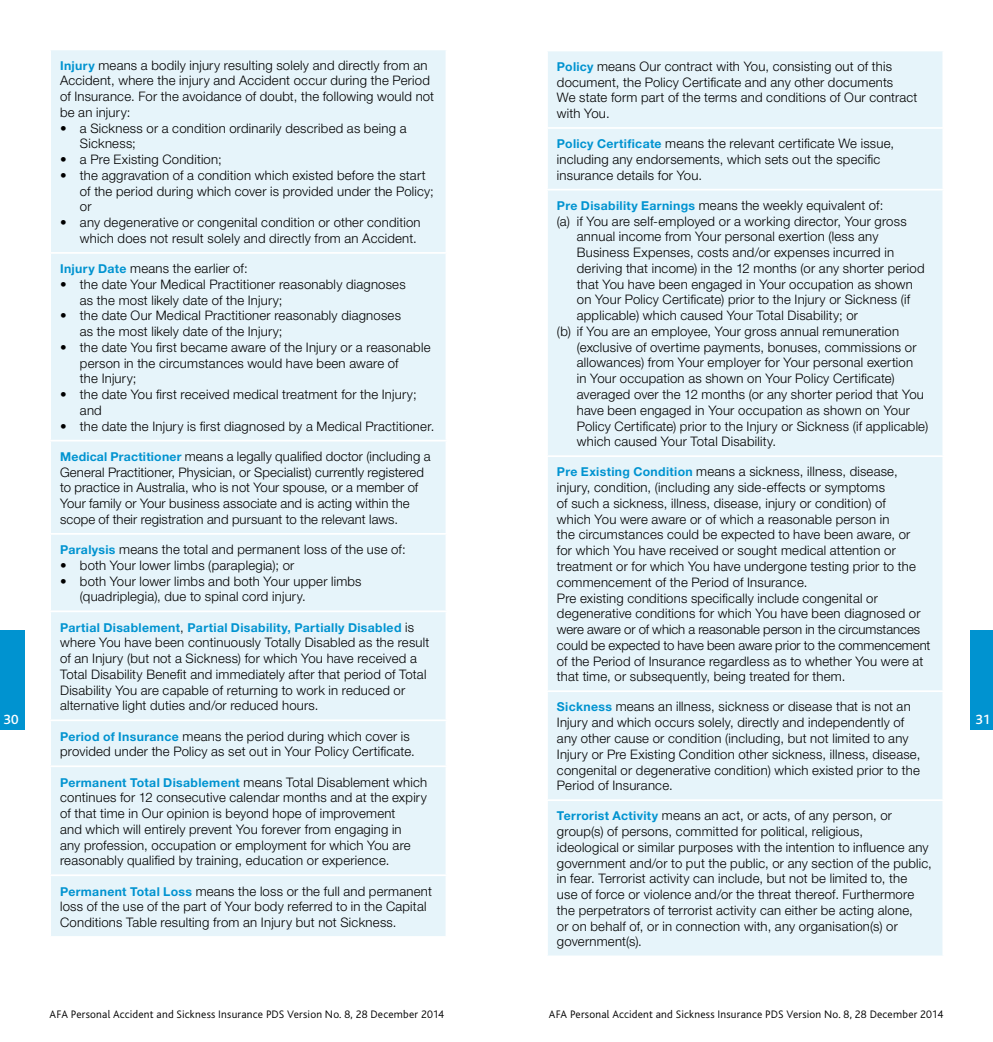
<style>
.page{position:relative;width:993px;height:1042px;background:#fff}
.page>*{position:absolute;margin:0;border:0;box-sizing:border-box;transform-origin:0 0}
.t1{font:500 14px "Bliss";color:#fff}
.t2{font:300 13.12px/15.8px "Helvetica Neue";letter-spacing:.015em;color:#000}
.t3{font:700 12.25px "Helvetica Neue";letter-spacing:.03em;color:#0093d0}
.t4{font:300 11.38px "Bliss";letter-spacing:.02em;color:#000}
.s1{font-weight:700;font-size:12.25px;color:#0093d0}
.s2{font-weight:300;font-size:13.12px;color:#000}
</style>
<div class="page">
<div style="left:0;top:630px;width:25px;height:99px;background:#0093d0"></div>
<div style="left:970px;top:630px;width:22px;height:99px;background:#0093d0"></div>
<div style="left:51px;top:50px;width:394px;height:886px;background:#e6f4fa"></div>
<hr style="left:49px;top:252px;width:398px;height:2px;background:#fff">
<hr style="left:49px;top:440px;width:398px;height:1px;background:#fff">
<hr style="left:49px;top:533px;width:398px;height:2px;background:#fff">
<hr style="left:49px;top:610px;width:398px;height:2px;background:#fff">
<hr style="left:49px;top:719px;width:398px;height:2px;background:#fff">
<hr style="left:49px;top:765px;width:398px;height:2px;background:#fff">
<hr style="left:49px;top:874px;width:398px;height:2px;background:#fff">
<div style="left:548px;top:51px;width:394px;height:904px;background:#e6f4fa"></div>
<hr style="left:546px;top:127px;width:397px;height:2px;background:#fff">
<hr style="left:546px;top:189px;width:397px;height:2px;background:#fff">
<hr style="left:546px;top:455px;width:397px;height:2px;background:#fff">
<hr style="left:546px;top:690px;width:397px;height:2px;background:#fff">
<hr style="left:546px;top:799px;width:397px;height:2px;background:#fff">
<p class="t2" style="left:60px;top:57px;width:375px"><span class="s1">Injury</span> means a bodily injury resulting solely and directly from an Accident, where the injury and Accident occur during the Period of Insurance. For the avoidance of doubt, the following would not be an injury:</p>
<p class="t2" style="left:80px;top:120px;width:328px;text-indent:-20px">• a Sickness or a condition ordinarily described as being a<br>Sickness;</p>
<p class="t2" style="left:60px;top:151px;width:163px">• a Pre Existing Condition;</p>
<p class="t2" style="left:80px;top:167px;width:355px;text-indent:-20px">• the aggravation of a condition which existed before the start of the period during which cover is provided under the Policy; or</p>
<p class="t2" style="left:60px;top:214px;width:362px;text-align:right">• any degenerative or congenital condition or other condition which does not result solely and directly from an Accident.</p>
<p class="t2" style="left:60px;top:260px;width:189px"><span class="s1">Injury Date</span> means the earlier of:</p>
<p class="t2" style="left:80px;top:276px;width:327px;text-indent:-20px">• the date Your Medical Practitioner reasonably diagnoses as the most likely date of the Injury;</p>
<p class="t2" style="left:80px;top:308px;width:322px;text-indent:-20px">• the date Our Medical Practitioner reasonably diagnoses as the most likely date of the Injury;</p>
<p class="t2" style="left:80px;top:339px;width:352px;text-indent:-20px">• the date You first became aware of the Injury or a reasonable person in the circumstances would have been aware of<br>the Injury;</p>
<p class="t2" style="left:80px;top:386px;width:338px;text-indent:-20px">• the date You first received medical treatment for the Injury; and</p>
<p class="t2" style="left:60px;top:418px;width:375px">• the date the Injury is first diagnosed by a Medical Practitioner.</p>
<p class="t2" style="left:60px;top:448px;width:372px"><span class="s1">Medical Practitioner</span> means a legally qualified doctor (including a General Practitioner, Physician, or Specialist) currently registered to practice in Australia, who is not Your spouse, or a member of Your family or Your business associate and is acting within the scope of their registration and pursuant to the relevant laws.</p>
<p class="t2" style="left:60px;top:541px;width:347px"><span class="s1">Paralysis</span> means the total and permanent loss of the use of:</p>
<p class="t2" style="left:60px;top:557px;width:236px">• both Your lower limbs (paraplegia); or</p>
<p class="t2" style="left:80px;top:573px;width:283px;text-indent:-20px">• both Your lower limbs and both Your upper limbs (quadriplegia), due to spinal cord injury.</p>
<p class="t3" style="left:60px;top:620px;width:355px">Partial Disablement<span class="s2">,</span> Partial Disability, Partially Disabled <span class="s2">is</span></p>
<p class="t2" style="left:60px;top:634px;width:371px">where You have been continuously Totally Disabled as the result of an Injury (but not a Sickness) for which You have received a Total Disability Benefit and immediately after that period of Total Disability You are capable of returning to work in reduced or alternative light duties and/or reduced hours.</p>
<p class="t2" style="left:60px;top:728px;width:356px"><span class="s1">Period of Insurance</span> means the period during which cover is provided under the Policy as set out in Your Policy Certificate.</p>
<p class="t2" style="left:60px;top:774px;width:368px"><span class="s1">Permanent Total Disablement</span> means Total Disablement which continues for 12 consecutive calendar months and at the expiry of that time in Our opinion is beyond hope of improvement<br>and which will entirely prevent You forever from engaging in<br>any profession, occupation or employment for which You are reasonably qualified by training, education or experience.</p>
<p class="t2" style="left:60px;top:882px;width:373px"><span class="s1">Permanent Total Loss</span> means the loss or the full and permanent loss of the use of the part of Your body referred to in the Capital<br>Conditions Table resulting from an Injury but not Sickness.</p>
<p class="t2" style="left:556px;top:58px;width:362px"><span class="s1">Policy</span> means Our contract with You, consisting out of this document, the Policy Certificate and any other documents<br>We state form part of the terms and conditions of Our contract with You.</p>
<p class="t2" style="left:556px;top:135px;width:338px"><span class="s1">Policy Certificate</span> means the relevant certificate We issue, including any endorsements, which sets out the specific insurance details for You.</p>
<p class="t2" style="left:556px;top:197px;width:328px"><span class="s1">Pre Disability Earnings</span> means the weekly equivalent of:</p>
<p class="t2" style="left:556px;top:213px;width:351px">(a) if You are self-employed or a working director, Your gross</p>
<p class="t2" style="left:576px;top:229px;width:303px">annual income from Your personal exertion (less any</p>
<p class="t2" style="left:576px;top:244px;width:319px">Business Expenses, costs and/or expenses incurred in</p>
<p class="t2" style="left:576px;top:260px;width:349px">deriving that income) in the 12 months (or any shorter period</p>
<p class="t2" style="left:576px;top:276px;width:337px">that You have been engaged in Your occupation as shown</p>
<p class="t2" style="left:576px;top:292px;width:335px">on Your Policy Certificate) prior to the Injury or Sickness (if</p>
<p class="t2" style="left:576px;top:307px;width:283px">applicable) which caused Your Total Disability; or</p>
<p class="t2" style="left:556px;top:323px;width:343px">(b) if You are an employee, Your gross annual remuneration</p>
<p class="t2" style="left:576px;top:339px;width:341px">(exclusive of overtime payments, bonuses, commissions or</p>
<p class="t2" style="left:576px;top:355px;width:338px">allowances) from Your employer for Your personal exertion</p>
<p class="t2" style="left:576px;top:370px;width:319px">in Your occupation as shown on Your Policy Certificate)</p>
<p class="t2" style="left:576px;top:386px;width:348px">averaged over the 12 months (or any shorter period that You</p>
<p class="t2" style="left:576px;top:402px;width:334px">have been engaged in Your occupation as shown on Your</p>
<p class="t2" style="left:576px;top:418px;width:353px">Policy Certificate) prior to the Injury or Sickness (if applicable)</p>
<p class="t2" style="left:576px;top:433px;width:201px">which caused Your Total Disability.</p>
<p class="t2" style="left:556px;top:464px;width:375px"><span class="s1">Pre Existing Condition</span> means a sickness, illness, disease, injury, condition, (including any side-effects or symptoms<br>of such a sickness, illness, disease, injury or condition) of<br>which You were aware or of which a reasonable person in<br>the circumstances could be expected to have been aware, or<br>for which You have received or sought medical attention or treatment or for which You have undergone testing prior to the commencement of the Period of Insurance.<br>Pre existing conditions specifically include congenital or degenerative conditions for which You have been diagnosed or were aware or of which a reasonable person in the circumstances could be expected to have been aware prior to the commencement of the Period of Insurance regardless as to whether You were at that time, or subsequently, being treated for them.</p>
<p class="t2" style="left:556px;top:698px;width:365px"><span class="s1">Sickness</span> means an illness, sickness or disease that is not an Injury and which occurs solely, directly and independently of any other cause or condition (including, but not limited to any Injury or Pre Existing Condition other sickness, illness, disease, congenital or degenerative condition) which existed prior to the Period of Insurance.</p>
<p class="t2" style="left:556px;top:807px;width:376px"><span class="s1">Terrorist Activity</span> means an act, or acts, of any person, or group(s) of persons, committed for political, religious,<br>ideological or similar purposes with the intention to influence any government and/or to put the public, or any section of the public, in fear. Terrorist activity can include, but not be limited to, the<br>use of force or violence and/or the threat thereof. Furthermore the perpetrators of terrorist activity can either be acting alone,<br>or on behalf of, or in connection with, any organisation(s) or government(s).</p>
<p class="t1" style="left:3px;top:712px;width:17px">30</p>
<p class="t1" style="left:975px;top:712px;width:16px">31</p>
<p class="t4" style="left:50px;top:1008px;width:396px">AFA Personal Accident and Sickness Insurance PDS Version No. 8, 28 December 2014</p>
<p class="t4" style="left:548px;top:1008px;width:396px">AFA Personal Accident and Sickness Insurance PDS Version No. 8, 28 December 2014</p>
</div>
